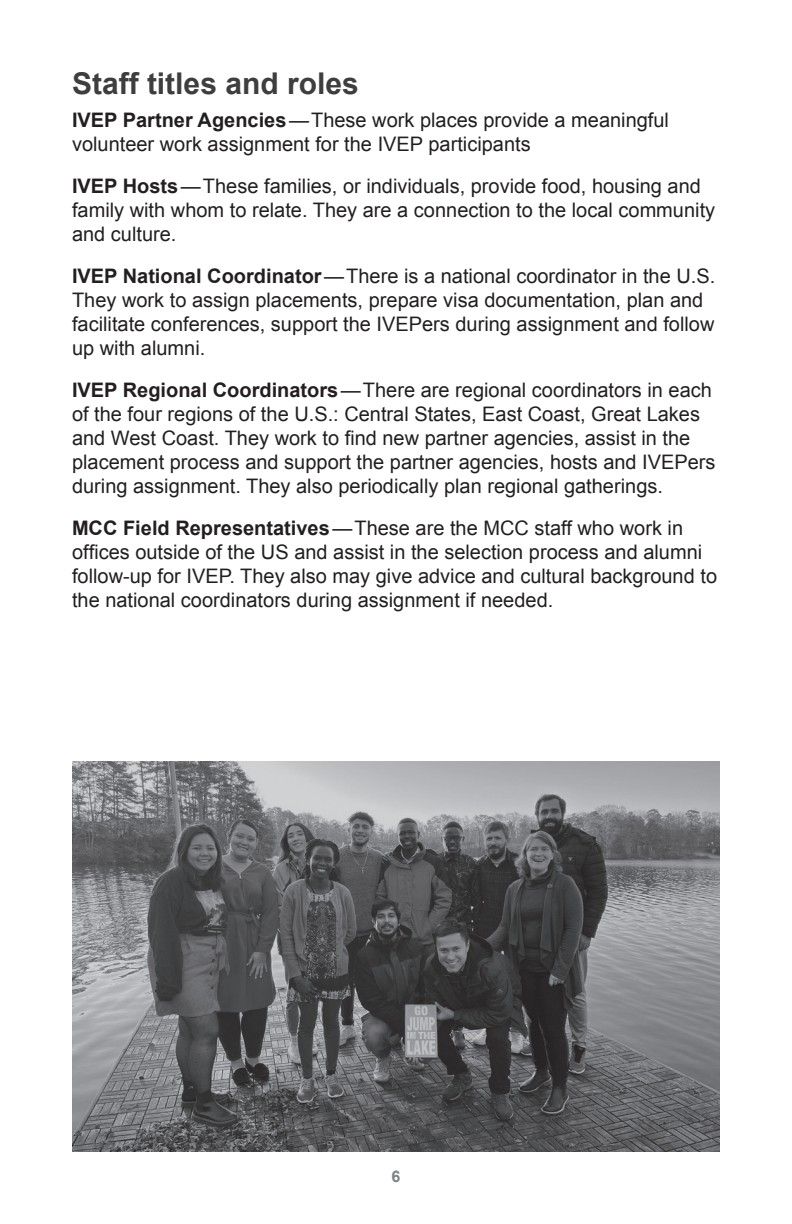
<style>
.page{position:relative;width:792px;height:1224px;background:#fff}
.page>*{position:absolute;margin:0;border:0;box-sizing:border-box;transform-origin:0 0}
.t1{font:700 30px "Arial";color:#3e3e3f}
.t2{font:20px/24px "Arial";color:#231f20}
.t3{font:700 16px "Arial";color:#808285}
.s1{font-weight:700}
</style>
<div class="page">
<img style="left:72px;top:762px;width:648px;height:390px">
<p class="t1" style="left:72px;top:64px;width:288px">Staff titles and roles</p>
<p class="t2" style="left:72px;top:108px;width:599px"><span class="s1">IVEP Partner Agencies</span>—These work places provide a meaningful volunteer work assignment for the IVEP participants</p>
<p class="t2" style="left:72px;top:174px;width:645px"><span class="s1">IVEP Hosts</span>—These families, or individuals, provide food, housing and family with whom to relate. They are a connection to the local community and culture.</p>
<p class="t2" style="left:72px;top:264px;width:645px"><span class="s1">IVEP National Coordinator</span>—There is a national coordinator in the U.S.<br>They work to assign placements, prepare visa documentation, plan and facilitate conferences, support the IVEPers during assignment and follow up with alumni.</p>
<p class="t2" style="left:72px;top:378px;width:645px"><span class="s1">IVEP Regional Coordinators</span>—There are regional coordinators in each of the four regions of the U.S.: Central States, East Coast, Great Lakes and West Coast. They work to find new partner agencies, assist in the placement process and support the partner agencies, hosts and IVEPers during assignment. They also periodically plan regional gatherings.</p>
<p class="t2" style="left:72px;top:516px;width:647px"><span class="s1">MCC Field Representatives</span>—These are the MCC staff who work in offices outside of the US and assist in the selection process and alumni follow-up for IVEP. They also may give advice and cultural background to the national coordinators during assignment if needed.</p>
<p class="t3" style="left:392px;top:1165px;width:10px">6</p>
</div>
